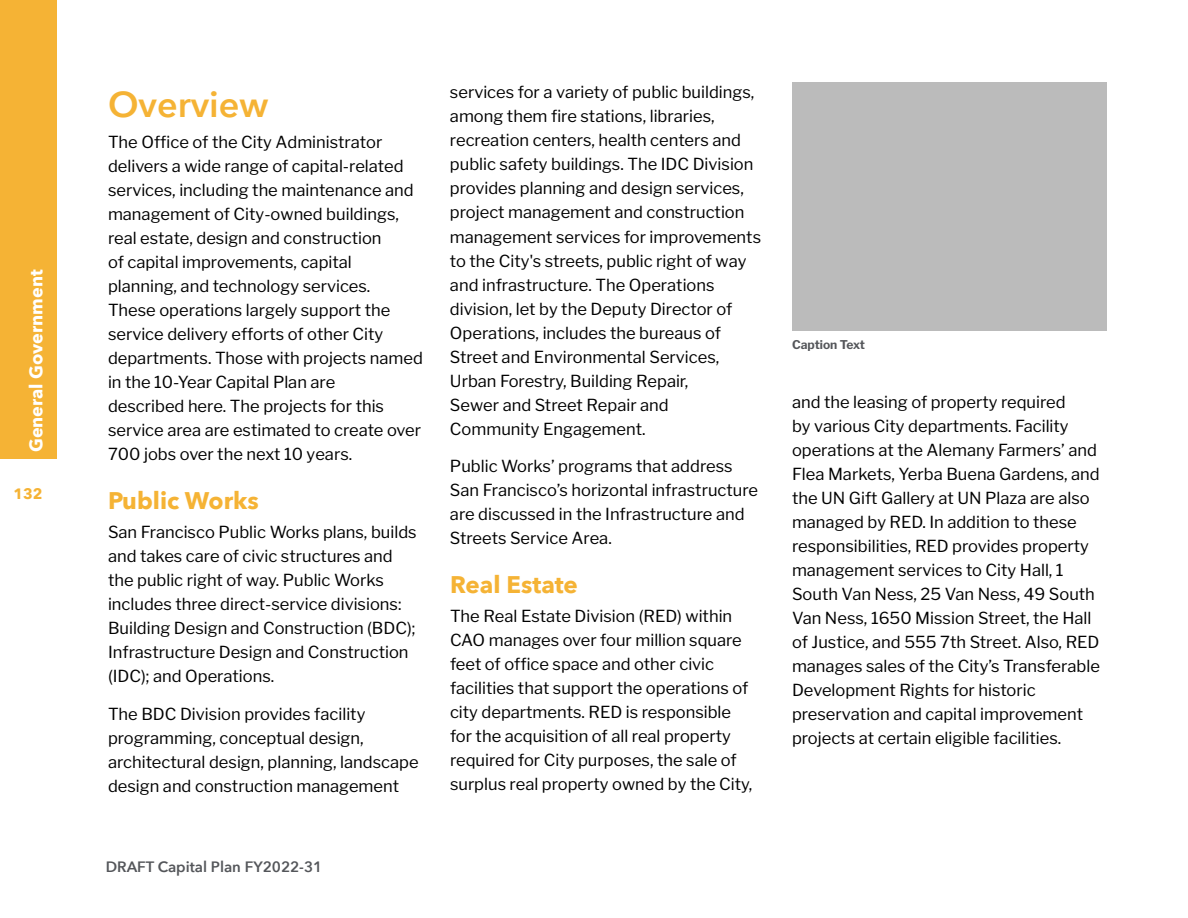
<style>
.page{position:relative;width:1188px;height:918px;background:#fff}
.page>*{position:absolute;margin:0;border:0;box-sizing:border-box;transform-origin:0 0}
.t1{font:600 36px "Avenir Next";color:#f5b335}
.t2{font:700 24px "Avenir Next";color:#f5b335}
.t3{font:700 18px "Avenir Next";color:#fff}
.t4{font:16.5px/24px "Libre Franklin";color:#000}
.t5{font:600 15px "Avenir Next";color:#54565a}
.t6{font:700 15px "Avenir Next";color:#f5b335}
.t7{font:700 12px "Libre Franklin";color:#54565a}
</style>
<div class="page">
<div style="left:0;top:0;width:56px;height:459px;background:#f5b335"></div>
<div style="left:792px;top:82px;width:315px;height:249px;background:#bbb"></div>
<p class="t3" style="left:21px;top:452px;width:184px;rotate:-90deg">General Government</p>
<p class="t6" style="left:14px;top:481px;width:31px">132</p>
<h1 class="t1" style="left:108px;top:74px;width:162px">Overview</h1>
<p class="t4" style="left:108px;top:130px;width:316px">The Office of the City Administrator delivers a wide range of capital-related services, including the maintenance and management of City-owned buildings, real estate, design and construction<br>of capital improvements, capital planning, and technology services.<br>These operations largely support the service delivery efforts of other City departments. Those with projects named in the 10-Year Capital Plan are<br>described here. The projects for this service area are estimated to create over 700 jobs over the next 10 years.</p>
<h2 class="t2" style="left:108px;top:480px;width:152px">Public Works</h2>
<p class="t4" style="left:108px;top:520px;width:310px">San Francisco Public Works plans, builds and takes care of civic structures and the public right of way. Public Works includes three direct-service divisions:<br>Building Design and Construction (BDC); Infrastructure Design and Construction (IDC); and Operations.</p>
<p class="t4" style="left:108px;top:702px;width:312px">The BDC Division provides facility programming, conceptual design, architectural design, planning, landscape design and construction management</p>
<p class="t5" style="left:106px;top:853px;width:218px">DRAFT Capital Plan FY2022-31</p>
<p class="t4" style="left:450px;top:80px;width:313px">services for a variety of public buildings, among them fire stations, libraries, recreation centers, health centers and public safety buildings. The IDC Division provides planning and design services, project management and construction management services for improvements to the City's streets, public right of way and infrastructure. The Operations division, let by the Deputy Director of Operations, includes the bureaus of Street and Environmental Services, Urban Forestry, Building Repair,<br>Sewer and Street Repair and Community Engagement.</p>
<p class="t4" style="left:450px;top:454px;width:310px">Public Works’ programs that address San Francisco’s horizontal infrastructure are discussed in the Infrastructure and Streets Service Area.</p>
<h2 class="t2" style="left:450px;top:564px;width:129px">Real Estate</h2>
<p class="t4" style="left:450px;top:604px;width:304px">The Real Estate Division (RED) within CAO manages over four million square feet of office space and other civic facilities that support the operations of city departments. RED is responsible for the acquisition of all real property required for City purposes, the sale of surplus real property owned by the City,</p>
<p class="t7" style="left:792px;top:338px;width:75px">Caption Text</p>
<p class="t4" style="left:792px;top:390px;width:309px">and the leasing of property required<br>by various City departments. Facility operations at the Alemany Farmers’ and Flea Markets, Yerba Buena Gardens, and the UN Gift Gallery at UN Plaza are also managed by RED. In addition to these responsibilities, RED provides property management services to City Hall, 1<br>South Van Ness, 25 Van Ness, 49 South Van Ness, 1650 Mission Street, the Hall of Justice, and 555 7th Street. Also, RED manages sales of the City’s Transferable Development Rights for historic preservation and capital improvement projects at certain eligible facilities.</p>
</div>
